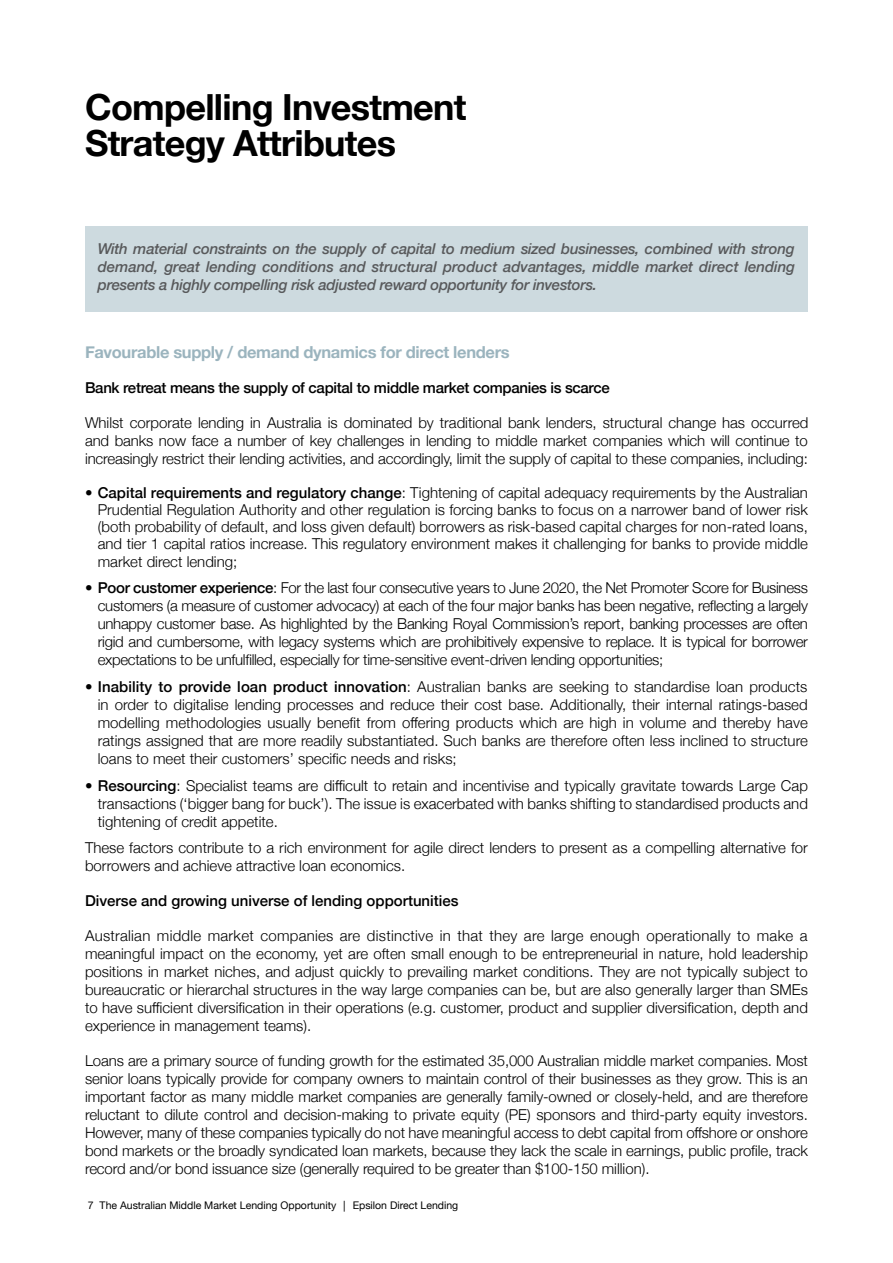
<style>
.page{position:relative;width:893px;height:1263px;background:#fff}
.page>*{position:absolute;margin:0;border:0;box-sizing:border-box;transform-origin:0 0}
.t1{font:700 36px/36px "Helvetica Neue";letter-spacing:-.02em;color:#000}
.t2{font:700 16.5px "Helvetica Neue";letter-spacing:-.02em;color:#9bb4be}
.t3{font:300 15px/18px "Helvetica Neue";color:#000;text-align:justify}
.t4{font:italic 500 15px/18px "Helvetica Neue";letter-spacing:-.02em;color:#58595b;text-align:justify}
.t5{font:500 15px "Helvetica Neue";letter-spacing:-.02em;color:#000}
.t6{font:500 15px "Helvetica Neue";color:#000}
.t7{font:10.5px "Helvetica Neue";color:#000}
.s1{font-weight:500}
</style>
<div class="page">
<div style="left:85px;top:227px;width:723px;height:85px;background:#cddadf"></div>
<h1 class="t1" style="left:85px;top:90px;width:383px">Compelling Investment<br>Strategy Attributes</h1>
<p class="t4" style="left:98px;top:239px;width:699px">With material constraints on the supply of capital to medium sized businesses, combined with strong demand, great lending conditions and structural product advantages, middle market direct lending presents a highly compelling risk adjusted reward opportunity for investors.</p>
<p class="t2" style="left:85px;top:340px;width:426px">Favourable supply / demand dynamics for direct lenders</p>
<p class="t5" style="left:85px;top:376px;width:526px">Bank retreat means the supply of capital to middle market companies is scarce</p>
<p class="t3" style="left:85px;top:413px;width:725px">Whilst corporate lending in Australia is dominated by traditional bank lenders, structural change has occurred and banks now face a number of key challenges in lending to middle market companies which will continue to increasingly restrict their lending activities, and accordingly, limit the supply of capital to these companies, including:</p>
<p class="t3" style="left:98px;top:483px;width:712px;line-height:17.1px;text-indent:-13px">• <span class="s1">Capital requirements and regulatory change</span>: Tightening of capital adequacy requirements by the Australian Prudential Regulation Authority and other regulation is forcing banks to focus on a narrower band of lower risk (both probability of default, and loss given default) borrowers as risk-based capital charges for non-rated loans, and tier 1 capital ratios increase. This regulatory environment makes it challenging for banks to provide middle market direct lending;</p>
<p class="t3" style="left:98px;top:578px;width:712px;text-indent:-13px">• <span class="s1">Poor customer experience</span>: For the last four consecutive years to June 2020, the Net Promoter Score for Business customers (a measure of customer advocacy) at each of the four major banks has been negative, reflecting a largely unhappy customer base. As highlighted by the Banking Royal Commission’s report, banking processes are often rigid and cumbersome, with legacy systems which are prohibitively expensive to replace. It is typical for borrower expectations to be unfulfilled, especially for time-sensitive event-driven lending opportunities;</p>
<p class="t3" style="left:98px;top:676px;width:712px;text-indent:-13px">• <span class="s1">Inability to provide loan product innovation</span>: Australian banks are seeking to standardise loan products in order to digitalise lending processes and reduce their cost base. Additionally, their internal ratings-based modelling methodologies usually benefit from offering products which are high in volume and thereby have ratings assigned that are more readily substantiated. Such banks are therefore often less inclined to structure loans to meet their customers’ specific needs and risks;</p>
<p class="t3" style="left:98px;top:775px;width:712px;text-indent:-13px">• <span class="s1">Resourcing</span>: Specialist teams are difficult to retain and incentivise and typically gravitate towards Large Cap transactions (‘bigger bang for buck’). The issue is exacerbated with banks shifting to standardised products and tightening of credit appetite.</p>
<p class="t3" style="left:85px;top:837px;width:724px">These factors contribute to a rich environment for agile direct lenders to present as a compelling alternative for borrowers and achieve attractive loan economics.</p>
<p class="t6" style="left:85px;top:889px;width:375px">Diverse and growing universe of lending opportunities</p>
<p class="t3" style="left:85px;top:926px;width:724px">Australian middle market companies are distinctive in that they are large enough operationally to make a meaningful impact on the economy, yet are often small enough to be entrepreneurial in nature, hold leadership positions in market niches, and adjust quickly to prevailing market conditions. They are not typically subject to bureaucratic or hierarchal structures in the way large companies can be, but are also generally larger than SMEs to have sufficient diversification in their operations (e.g. customer, product and supplier diversification, depth and experience in management teams).</p>
<p class="t3" style="left:85px;top:1051px;width:724px">Loans are a primary source of funding growth for the estimated 35,000 Australian middle market companies. Most senior loans typically provide for company owners to maintain control of their businesses as they grow. This is an important factor as many middle market companies are generally family-owned or closely-held, and are therefore reluctant to dilute control and decision-making to private equity (PE) sponsors and third-party equity investors.<br>However, many of these companies typically do not have meaningful access to debt capital from offshore or onshore bond markets or the broadly syndicated loan markets, because they lack the scale in earnings, public profile, track record and/or bond issuance size (generally required to be greater than $100-150 million).</p>
<p class="t7" style="left:88px;top:1198px;width:372px">7 The Australian Middle Market Lending Opportunity │ Epsilon Direct Lending</p>
</div>
